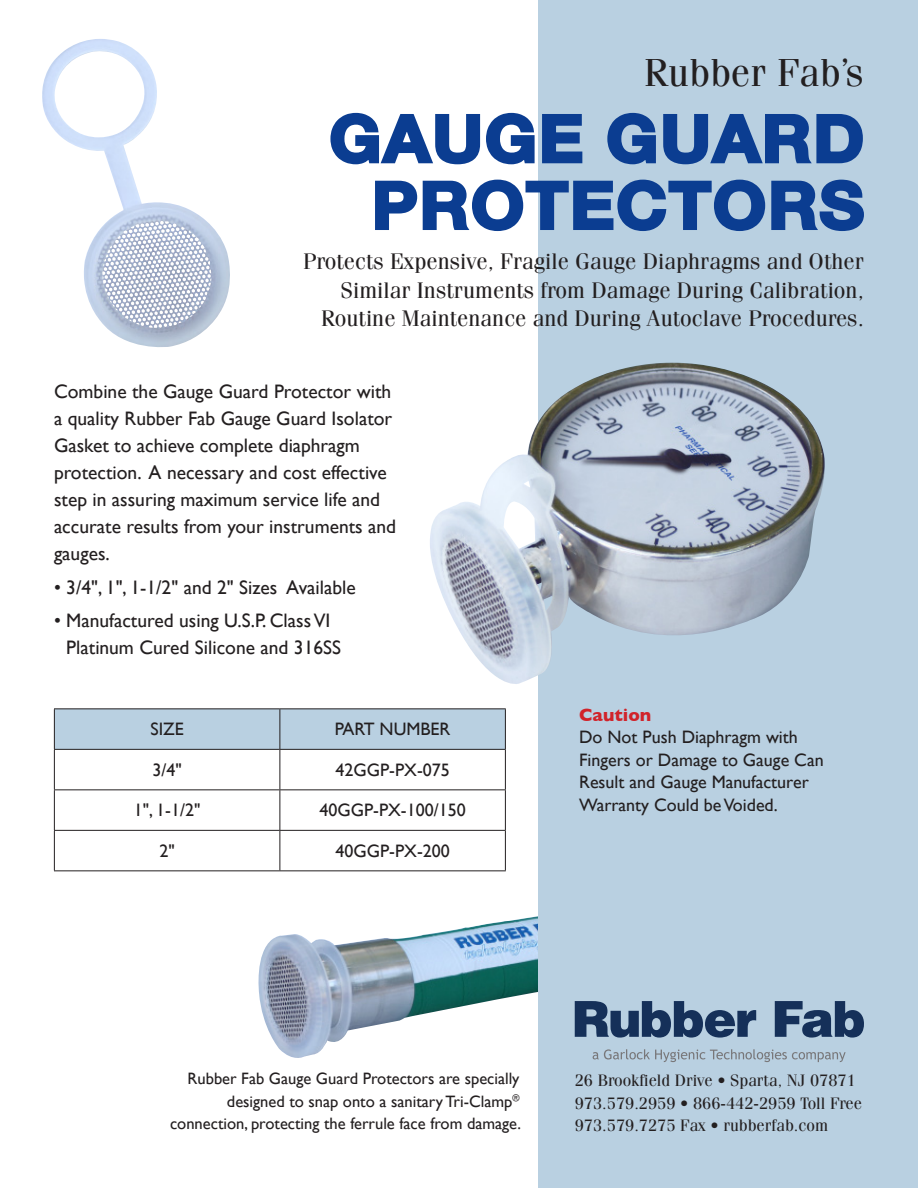
<style>
.page{position:relative;width:918px;height:1188px;background:#fff}
.page>*{position:absolute;margin:0;border:0;box-sizing:border-box;transform-origin:0 0}
.t1{font:700 64.5px "Helvetica Neue";letter-spacing:.03em;color:#0b3d91;scale:1.06 1}
.t2{font:39px "Fenice Std";color:#231f20}
.t3{font:22.5px/28.5px "Fenice Std";color:#231f20;text-align:right}
.t4{font:19.5px/27px "Gill Sans";color:#231f20}
.t5{font:18px/22.5px "Gill Sans";color:#231f20}
.t6{font:700 18px "Gill Sans";color:#d1232a}
.t7{font:16.5px/22.5px "Gill Sans";color:#231f20;text-align:right}
.t8{font:16.5px "Fenice Std";color:#231f20}
</style>
<div class="page">
<img style="left:258px;top:889px;width:281px;height:174px">
<div style="left:539px;top:0;width:379px;height:1188px;background:#b9d0e1"></div>
<svg style="left:330px;top:111px;width:253px;height:55px"></svg>
<svg style="left:607px;top:112px;width:256px;height:53px"></svg>
<svg style="left:375px;top:178px;width:489px;height:55px"></svg>
<svg style="left:575px;top:1001px;width:181px;height:37px"></svg>
<svg style="left:775px;top:1001px;width:89px;height:37px"></svg>
<svg style="left:593px;top:1049px;width:253px;height:13px"></svg>
<img style="left:430px;top:363px;width:395px;height:323px">
<img style="left:42px;top:39px;width:188px;height:308px">
<div style="left:55px;top:709px;width:450px;height:40px;background:#b9d0e1"></div>
<hr style="left:54px;top:708px;width:226px;height:1px;background:#231f20">
<hr style="left:54px;top:709px;width:1px;height:40px;background:#231f20">
<hr style="left:280px;top:708px;width:226px;height:1px;background:#231f20">
<hr style="left:280px;top:709px;width:1px;height:40px;background:#231f20">
<hr style="left:505px;top:709px;width:1px;height:40px;background:#231f20">
<hr style="left:54px;top:749px;width:226px;height:1px;background:#231f20">
<hr style="left:54px;top:750px;width:1px;height:39px;background:#231f20">
<hr style="left:280px;top:749px;width:226px;height:1px;background:#231f20">
<hr style="left:280px;top:750px;width:1px;height:39px;background:#231f20">
<hr style="left:505px;top:750px;width:1px;height:39px;background:#231f20">
<hr style="left:54px;top:789px;width:226px;height:1px;background:#231f20">
<hr style="left:54px;top:790px;width:1px;height:40px;background:#231f20">
<hr style="left:280px;top:789px;width:226px;height:1px;background:#231f20">
<hr style="left:280px;top:790px;width:1px;height:40px;background:#231f20">
<hr style="left:505px;top:790px;width:1px;height:40px;background:#231f20">
<hr style="left:54px;top:830px;width:226px;height:1px;background:#231f20">
<hr style="left:54px;top:831px;width:1px;height:39px;background:#231f20">
<hr style="left:280px;top:830px;width:226px;height:1px;background:#231f20">
<hr style="left:280px;top:831px;width:1px;height:39px;background:#231f20">
<hr style="left:505px;top:831px;width:1px;height:39px;background:#231f20">
<hr style="left:54px;top:870px;width:226px;height:1px;background:#231f20">
<hr style="left:280px;top:870px;width:226px;height:1px;background:#231f20">
<p class="t2" style="left:644px;top:50px;width:221px">Rubber Fab’s</p>
<p class="t1" style="left:329px;top:99px;width:506px">GAUGE GUARD</p>
<p class="t1" style="left:372px;top:166px;width:466px">PROTECTORS</p>
<p class="t3" style="left:303px;top:247px;width:563px">Protects Expensive, Fragile Gauge Diaphragms and Other<br>Similar Instruments from Damage During Calibration,<br>Routine Maintenance and During Autoclave Procedures.</p>
<p class="t4" style="left:54px;top:378px;width:344px">Combine the Gauge Guard Protector with a quality Rubber Fab Gauge Guard Isolator Gasket to achieve complete diaphragm protection. A necessary and cost effective step in assuring maximum service life and accurate results from your instruments and gauges.</p>
<p class="t4" style="left:54px;top:573px;width:303px">• 3/4", 1", 1-1/2" and 2" Sizes Available</p>
<p class="t4" style="left:66px;top:607px;width:276px;text-indent:-12px">• Manufactured using U.S.P. Class VI<br>Platinum Cured Silicone and 316SS</p>
<p class="t5" style="left:150px;top:718px;width:35px">SIZE</p>
<p class="t5" style="left:335px;top:718px;width:117px">PART NUMBER</p>
<p class="t5" style="left:152px;top:758px;width:31px">3/4"</p>
<p class="t5" style="left:335px;top:758px;width:116px">42GGP-PX-075</p>
<p class="t5" style="left:134px;top:799px;width:68px">1", 1-1/2"</p>
<p class="t5" style="left:319px;top:799px;width:148px">40GGP-PX-100/150</p>
<p class="t5" style="left:159px;top:839px;width:17px">2"</p>
<p class="t5" style="left:335px;top:839px;width:116px">40GGP-PX-200</p>
<p class="t6" style="left:579px;top:701px;width:74px">Caution</p>
<p class="t5" style="left:579px;top:726px;width:246px">Do Not Push Diaphragm with<br>Fingers or Damage to Gauge Can<br>Result and Gauge Manufacturer<br>Warranty Could be Voided.</p>
<p class="t7" style="left:170px;top:1067px;width:353px">Rubber Fab Gauge Guard Protectors are specially designed to snap onto a sanitary Tri-Clamp<sup>® </sup>connection, protecting the ferrule face from damage.</p>
<p class="t8" style="left:575px;top:1071px;width:283px">26 Brookfield Drive • Sparta, NJ 07871</p>
<p class="t8" style="left:575px;top:1093px;width:289px">973.579.2959 • 866-442-2959 Toll Free</p>
<p class="t8" style="left:575px;top:1116px;width:255px">973.579.7275 Fax • rubberfab.com</p>
</div>
